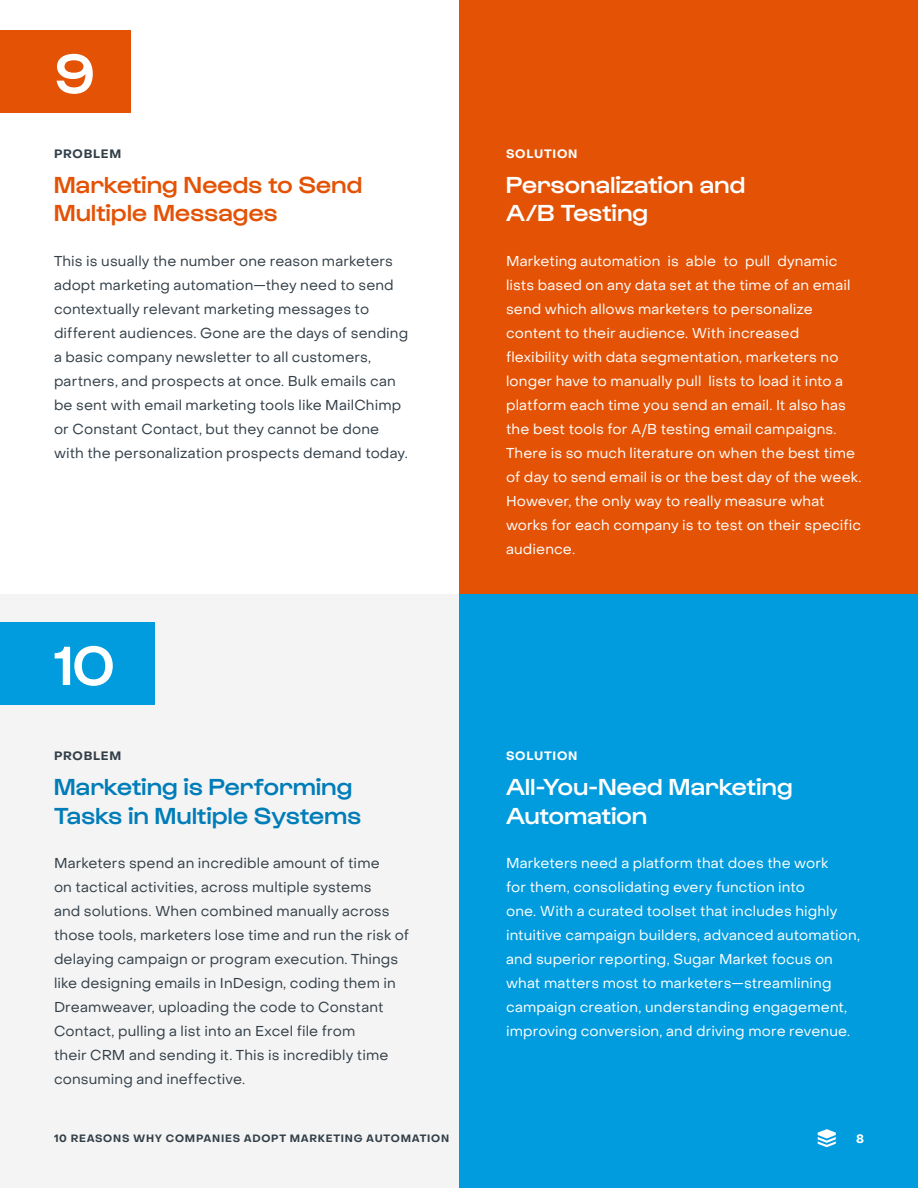
<style>
.page{position:relative;width:918px;height:1188px;background:#fff}
.page>*{position:absolute;margin:0;border:0;box-sizing:border-box;transform-origin:0 0}
.t1{font:500 57px "Gustavo";color:#fff}
.t2{font:500 24px/28.5px "Gustavo";letter-spacing:.01em;color:#fff}
.t3{font:500 24px/28.5px "Gustavo";letter-spacing:.015em;color:#007db9}
.t4{font:500 24px/28.5px "Gustavo";letter-spacing:.015em;color:#e35205}
.t5{font:14.25px/24px "Object Sans";letter-spacing:.01em;color:#fff}
.t6{font:14.25px/24px "Object Sans";letter-spacing:.01em;color:#333f48}
.t7{font:700 12px "Object Sans";letter-spacing:.065em;color:#fff}
.t8{font:700 12px "Object Sans";letter-spacing:.065em;color:#333f48}
.t9{font:700 10.5px "Object Sans";letter-spacing:.07em;color:#333f48}
</style>
<div class="page">
<div style="left:0;top:595px;width:918px;height:593px;background:#f4f4f4"></div>
<div style="left:459px;top:0;width:459px;height:594px;background:#e35205"></div>
<div style="left:460px;top:595px;width:458px;height:593px;background:#009cde"></div>
<div style="left:0;top:30px;width:130px;height:83px;background:#e35205"></div>
<div style="left:0;top:622px;width:155px;height:83px;background:#009cde"></div>
<svg style="left:818px;top:1129px;width:18px;height:18px"></svg>
<h1 class="t1" style="left:55px;top:41px;width:41px">9</h1>
<p class="t8" style="left:54px;top:146px;width:69px">PROBLEM</p>
<h2 class="t4" style="left:54px;top:171px;width:310px">Marketing Needs to Send<br>Multiple Messages</h2>
<p class="t6" style="left:54px;top:249px;width:356px">This is usually the number one reason marketers adopt marketing automation—they need to send contextually relevant marketing messages to different audiences. Gone are the days of sending a basic company newsletter to all customers, partners, and prospects at once. Bulk emails can be sent with email marketing tools like MailChimp or Constant Contact, but they cannot be done with the personalization prospects demand today.</p>
<h1 class="t1" style="left:54px;top:633px;width:62px">10</h1>
<p class="t8" style="left:54px;top:749px;width:69px">PROBLEM</p>
<h2 class="t3" style="left:54px;top:774px;width:309px">Marketing is Performing<br>Tasks in Multiple Systems</h2>
<p class="t6" style="left:54px;top:851px;width:357px">Marketers spend an incredible amount of time<br>on tactical activities, across multiple systems<br>and solutions. When combined manually across those tools, marketers lose time and run the risk of delaying campaign or program execution. Things like designing emails in InDesign, coding them in Dreamweaver, uploading the code to Constant Contact, pulling a list into an Excel file from<br>their CRM and sending it. This is incredibly time consuming and ineffective.</p>
<p class="t7" style="left:506px;top:146px;width:73px">SOLUTION</p>
<h2 class="t2" style="left:506px;top:171px;width:241px">Personalization and<br>A/B Testing</h2>
<p class="t5" style="left:506px;top:249px;width:357px">Marketing automation is able to pull dynamic lists based on any data set at the time of an email send which allows marketers to personalize content to their audience. With increased flexibility with data segmentation, marketers no longer have to manually pull lists to load it into a platform each time you send an email. It also has the best tools for A/B testing email campaigns.<br>There is so much literature on when the best time of day to send email is or the best day of the week.<br>However, the only way to really measure what works for each company is to test on their specific audience.</p>
<p class="t7" style="left:506px;top:749px;width:73px">SOLUTION</p>
<h2 class="t2" style="left:506px;top:774px;width:288px">All-You-Need Marketing<br>Automation</h2>
<p class="t5" style="left:506px;top:851px;width:356px">Marketers need a platform that does the work<br>for them, consolidating every function into<br>one. With a curated toolset that includes highly intuitive campaign builders, advanced automation, and superior reporting, Sugar Market focus on what matters most to marketers—streamlining campaign creation, understanding engagement, improving conversion, and driving more revenue.</p>
<p class="t9" style="left:54px;top:1132px;width:397px">10 REASONS WHY COMPANIES ADOPT MARKETING AUTOMATION</p>
<p class="t7" style="left:856px;top:1131px;width:9px">8</p>
</div>
